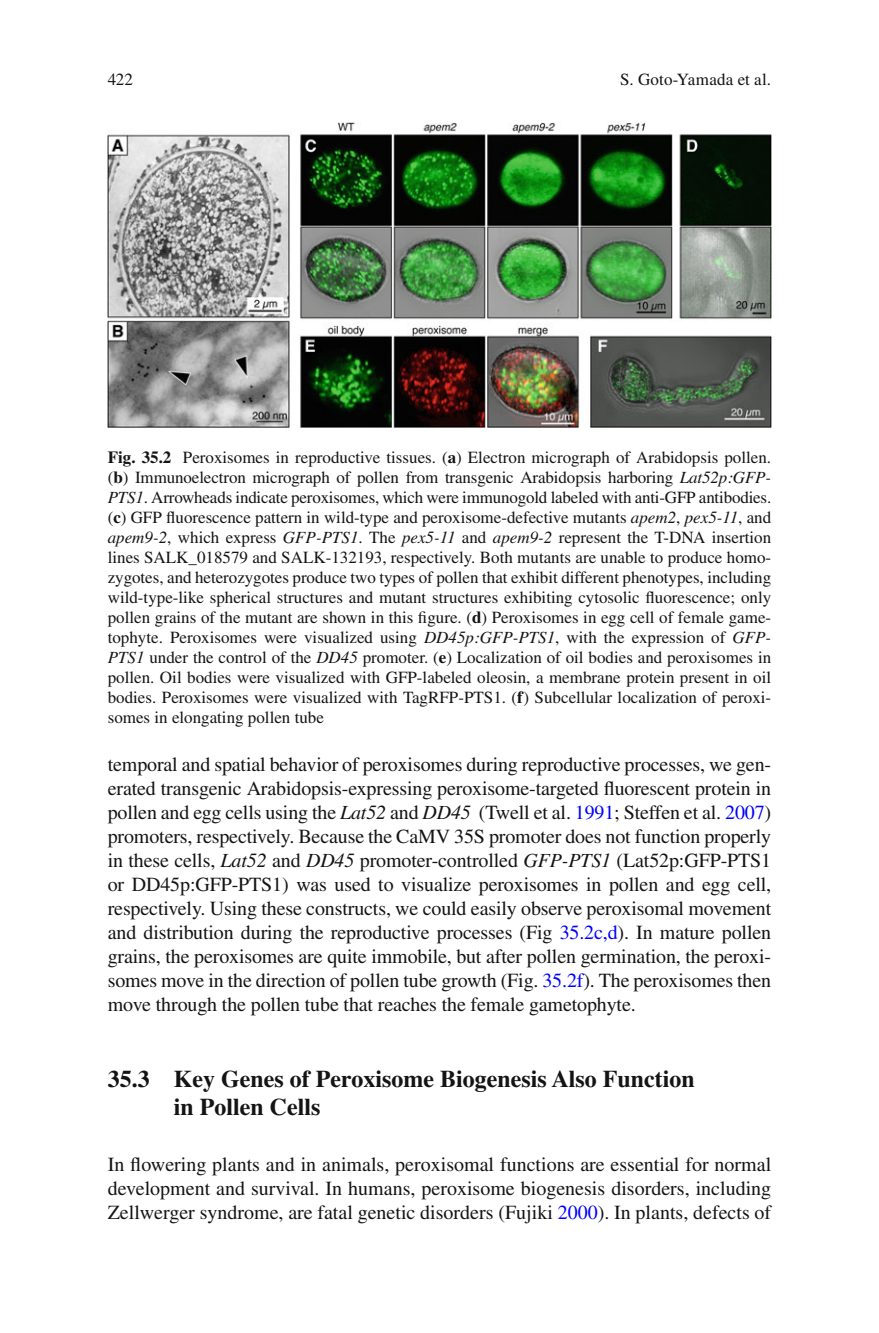
<style>
.page{position:relative;width:879px;height:1333px;background:#fff}
.page>*{position:absolute;margin:0;border:0;box-sizing:border-box;transform-origin:0 0}
.t1{font:700 24px/28px "Times";color:#131413}
.t2{font:20px/24px "Times";letter-spacing:-.005em;color:#131413;text-align:justify}
.t3{font:17px/20px "Times";color:#131413;text-align:justify}
.s1{font-weight:700}
.s2{font-style:italic}
.s3{color:#00f}
</style>
<div class="page">
<img style="left:108px;top:122px;width:663px;height:305px">
<p class="t3" style="left:108px;top:71px;width:27px">422</p>
<p class="t3" style="left:620px;top:71px;width:152px">S. Goto-Yamada et al.</p>
<p class="t3" style="left:108px;top:448px;width:665px"><span class="s1">Fig. 35.2</span> Peroxisomes in reproductive tissues. (<span class="s1">a</span>) Electron micrograph of Arabidopsis pollen. (<span class="s1">b</span>) Immunoelectron micrograph of pollen from transgenic Arabidopsis harboring <span class="s2">Lat52p:GFP-PTS1</span> . Arrowheads indicate peroxisomes, which were immunogold labeled with anti-GFP antibodies. (<span class="s1">c</span>) GFP fluorescence pattern in wild-type and peroxisome-defective mutants <span class="s2">apem2</span> , <span class="s2">pex5-11</span> , and <span class="s2">apem9-2</span> , which express <span class="s2">GFP-PTS1</span> . The <span class="s2">pex5-11</span> and <span class="s2">apem9-2</span> represent the T-DNA insertion lines SALK_018579 and SALK-132193, respectively. Both mutants are unable to produce homo&shy;zygotes, and heterozygotes produce two types of pollen that exhibit different phenotypes, including wild-type-like spherical structures and mutant structures exhibiting cytosolic fluorescence; only pollen grains of the mutant are shown in this figure. (<span class="s1">d</span>) Peroxisomes in egg cell of female game&shy;tophyte. Peroxisomes were visualized using <span class="s2">DD45p:GFP-PTS1</span> , with the expression of <span class="s2">GFP-PTS1</span> under the control of the <span class="s2">DD45</span> promoter. (<span class="s1">e</span>) Localization of oil bodies and peroxisomes in pollen. Oil bodies were visualized with GFP-labeled oleosin, a membrane protein present in oil bodies. Peroxisomes were visualized with TagRFP-PTS1. (<span class="s1">f</span>) Subcellular localization of peroxi&shy;somes in elongating pollen tube</p>
<p class="t2" style="left:108px;top:753px;width:665px">temporal and spatial behavior of peroxisomes during reproductive processes, we gen&shy;erated transgenic Arabidopsis-expressing peroxisome-targeted fluorescent protein in pollen and egg cells using the <span class="s2">Lat52</span> and <span class="s2">DD45</span> (Twell et al. <span class="s3">1991</span> ; Steffen et al. <span class="s3">2007</span> ) promoters, respectively. Because the CaMV 35S promoter does not function properly in these cells, <span class="s2">Lat52</span> and <span class="s2">DD45</span> promoter-controlled <span class="s2">GFP-PTS1</span> (Lat52p:GFP-PTS1 or DD45p:GFP- PTS1) was used to visualize peroxisomes in pollen and egg cell, respectively. Using these constructs, we could easily observe peroxisomal movement and distribution during the reproductive processes (Fig <span class="s3">35.2c,d</span> ). In mature pollen grains, the peroxisomes are quite immobile, but after pollen germination, the peroxi&shy;somes move in the direction of pollen tube growth (Fig. <span class="s3">35.2f</span> ). The peroxisomes then move through the pollen tube that reaches the female gametophyte.</p>
<h1 class="t1" style="left:174px;top:1066px;width:522px;text-indent:-66px">35.3 Key Genes of Peroxisome Biogenesis Also Function in Pollen Cells</h1>
<p class="t2" style="left:108px;top:1153px;width:665px">In flowering plants and in animals, peroxisomal functions are essential for normal development and survival. In humans, peroxisome biogenesis disorders, including Zellwerger syndrome, are fatal genetic disorders (Fujiki <span class="s3">2000</span> ). In plants, defects of</p>
</div>
